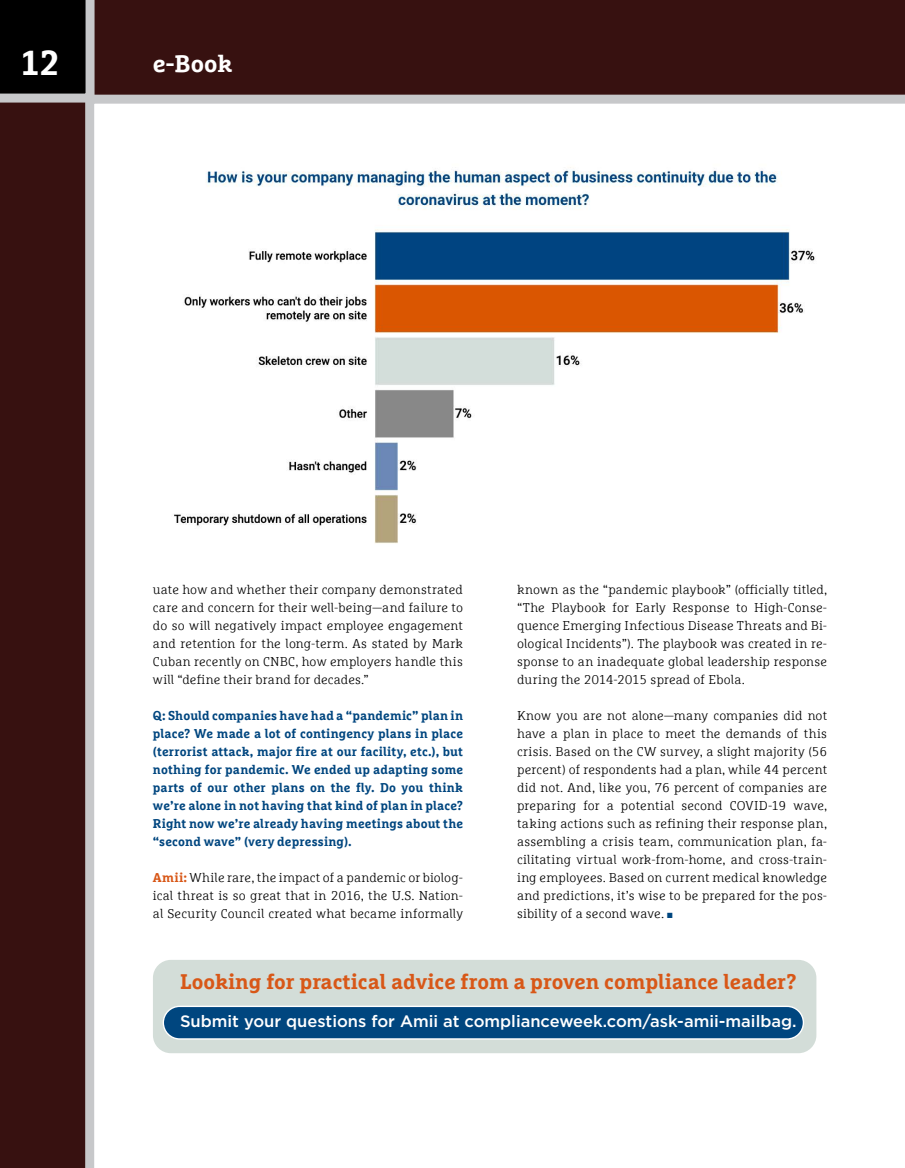
<style>
.page{position:relative;width:905px;height:1168px;background:#fff}
.page>*{position:absolute;margin:0;border:0;box-sizing:border-box;transform-origin:0 0}
.t1{font:700 34.5px "Marselis Slab Offc";color:#fff}
.t2{font:700 24px "Marselis Slab Offc";color:#fff}
.t3{font:700 21px "Marselis Slab Offc";color:#d85717}
.t4{font:500 16.5px "Gotham";color:#fff}
.t5{font:300 12.75px/18px "Marselis Slab Offc";letter-spacing:.01em;color:#000;text-align:justify}
.t6{font:700 12.75px/18px "Marselis Slab Offc";letter-spacing:.01em;color:#00467f;text-align:justify}
.s1{font-weight:700;color:#d85717}
.s2{color:#00467f}
</style>
<div class="page">
<div style="left:0;top:0;width:904px;height:1168px;background:#371110"></div>
<div style="left:85px;top:95px;width:819px;height:1073px;background:#fff"></div>
<svg style="left:0;top:0;width:94px;height:103px;background:#212121"></svg>
<div style="left:153px;top:960px;width:663px;height:93px;background:#d3ddd8;border-radius:18px"></div>
<div style="left:163px;top:1006px;width:640px;height:33px;background:#00467f;border-radius:16px"></div>
<div style="left:163px;top:1005px;width:641px;height:34px;border:1px solid #fff;border-radius:16px"></div>
<img style="left:153px;top:158px;width:674px;height:397px">
<h1 class="t1" style="left:19px;top:41px;width:43px">12</h1>
<h2 class="t2" style="left:153px;top:49px;width:81px">e-Book</h2>
<p class="t5" style="left:153px;top:580px;width:311px">uate how and whether their company demonstrated care and concern for their well-being—and failure to do so will negatively impact employee engagement and retention for the long-term. As stated by Mark Cuban recently on CNBC, how employers handle this will “define their brand for decades.”</p>
<p class="t6" style="left:153px;top:706px;width:311px">Q: Should companies have had a “pandemic” plan in place? We made a lot of contingency plans in place (terrorist attack, major fire at our facility, etc.), but nothing for pandemic. We ended up adapting some parts of our other plans on the fly. Do you think we’re alone in not having that kind of plan in place?<br>Right now we’re already having meetings about the “second wave” (very depressing).</p>
<p class="t5" style="left:153px;top:868px;width:311px"><span class="s1">Amii:</span> While rare, the impact of a pandemic or biolog&shy;ical threat is so great that in 2016, the U.S. Nation&shy;al Security Council created what became informally</p>
<p class="t5" style="left:517px;top:580px;width:311px">known as the “pandemic playbook” (officially titled, “The Playbook for Early Response to High-Conse&shy;quence Emerging Infectious Disease Threats and Bi&shy;ological Incidents”). The playbook was created in re&shy;sponse to an inadequate global leadership response during the 2014-2015 spread of Ebola.</p>
<p class="t5" style="left:517px;top:706px;width:311px">Know you are not alone—many companies did not have a plan in place to meet the demands of this crisis. Based on the CW survey, a slight majority (56 percent) of respondents had a plan, while 44 percent did not. And, like you, 76 percent of companies are preparing for a potential second COVID-19 wave, taking actions such as refining their response plan, assembling a crisis team, communication plan, fa&shy;cilitating virtual work-from-home, and cross-train&shy;ing employees. Based on current medical knowledge and predictions, it’s wise to be prepared for the pos&shy;sibility of a second wave. <span class="s2">■</span></p>
<h3 class="t3" style="left:180px;top:968px;width:618px">Looking for practical advice from a proven compliance leader?</h3>
<p class="t4" style="left:180px;top:1011px;width:618px">Submit your questions for Amii at complianceweek.com/ask-amii-mailbag.</p>
</div>
